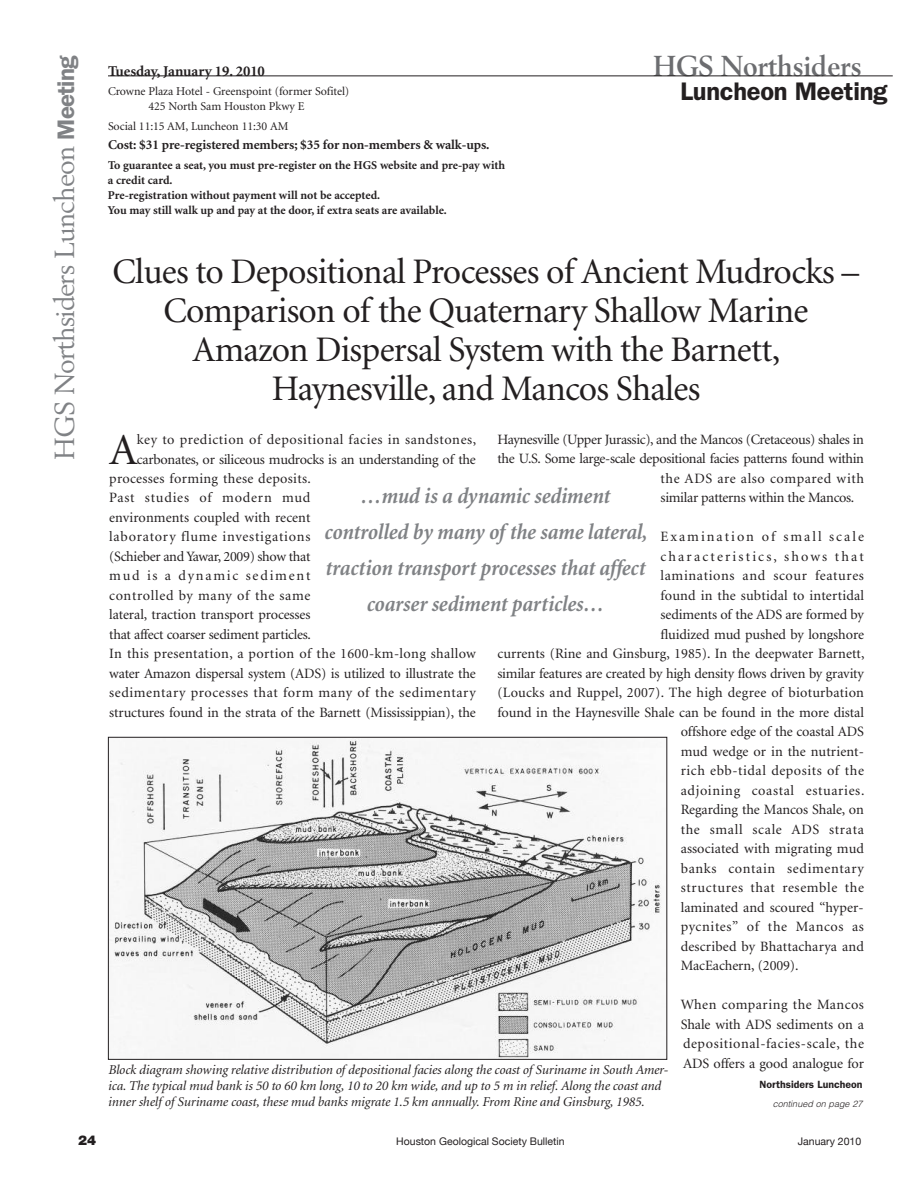
<style>
.page{position:relative;width:918px;height:1188px;background:#fff}
.page>*{position:absolute;margin:0;border:0;box-sizing:border-box;transform-origin:0 0}
.t1{font:44.25px "Minion";color:#231f20}
.t2{font:36px/39px "Minion";letter-spacing:-.02em;color:#231f20;text-align:center}
.t3{font:700 28.5px "Berling";color:#6c6d70;scale:.95 1}
.t4{font:27.3px "Berling";letter-spacing:-.03em;color:#808285}
.t5{font:600 25.5px "Franklin Gothic";letter-spacing:-.01em;color:#231f20}
.t6{font:italic 700 condensed 22.5px/36px "Minion";letter-spacing:-.01em;color:#808285;text-align:center}
.t7{font:700 15px "Minion";letter-spacing:-.005em;color:#231f20}
.t8{font:14.25px/19.5px "Minion";letter-spacing:.005em;color:#231f20;text-align:justify}
.t9{font:14.25px "Minion";letter-spacing:.045em;color:#231f20}
.t10{font:14.25px "Minion";letter-spacing:-.02em;color:#231f20}
.t11{font:14.25px "Minion";letter-spacing:.04em;color:#231f20}
.t12{font:14.25px "Minion";letter-spacing:-.025em;color:#231f20}
.t13{font:14.25px "Minion";letter-spacing:-.015em;color:#231f20}
.t14{font:14.25px "Minion";letter-spacing:.055em;color:#231f20}
.t15{font:14.25px "Minion";letter-spacing:.025em;color:#231f20}
.t16{font:14.25px "Minion";letter-spacing:.15em;color:#231f20}
.t17{font:14.25px "Minion";letter-spacing:.14em;color:#231f20}
.t18{font:14.25px "Minion";letter-spacing:.125em;color:#231f20}
.t19{font:italic 13.5px/16.2px "Minion";letter-spacing:-.005em;color:#231f20}
.t20{font:700 13.5px "Minion";letter-spacing:-.005em;color:#231f20}
.t21{font:900 13.5px "Helvetica Neue";color:#231f20}
.t22{font:700 12px/15px "Minion";color:#231f20}
.t23{font:12px/15px "Minion";letter-spacing:-.005em;color:#231f20;text-align:center}
.t24{font:10.5px "Helvetica Neue";color:#231f20}
.t25{font:600 10.5px "Franklin Gothic";color:#231f20}
.t26{font:italic 300 9px "Helvetica";letter-spacing:.005em;color:#231f20}
.s1{font-family:"Franklin Gothic";font-weight:600;font-size:24px}
</style>
<div class="page">
<hr style="left:108px;top:76px;width:785px;height:1px;background:#231f20">
<img style="left:110px;top:739px;width:552px;height:319px">
<h3 class="t4" style="left:53px;top:460px;width:406px;rotate:-90deg">HGS Northsiders Luncheon <span class="s1">Meeting</span></h3>
<p class="t7" style="left:108px;top:65px;width:159px">Tuesday, January 19. 2010</p>
<p class="t23" style="left:108px;top:85px;width:243px">Crowne Plaza Hotel - Greenspoint (former Sofitel)<br>425 North Sam Houston Pkwy E</p>
<p class="t23" style="left:108px;top:119px;width:182px">Social 11:15 AM, Luncheon 11:30 AM</p>
<p class="t20" style="left:108px;top:140px;width:383px">Cost: $31 pre-registered members; $35 for non-members &amp; walk-ups.</p>
<p class="t22" style="left:108px;top:158px;width:399px">To guarantee a seat, you must pre-register on the HGS website and pre-pay with a credit card.<br>Pre-registration without payment will not be accepted.<br>You may still walk up and pay at the door, if extra seats are available.</p>
<h3 class="t3" style="left:654px;top:54px;width:221px">HGS Northsiders</h3>
<h3 class="t5" style="left:680px;top:82px;width:209px">Luncheon Meeting</h3>
<h2 class="t2" style="left:113px;top:255px;width:748px">Clues to Depositional Processes of Ancient Mudrocks – Comparison of the Quaternary Shallow Marine Amazon Dispersal System with the Barnett, Haynesville, and Mancos Shales</h2>
<p class="t12" style="left:497px;top:434px;width:368px">Haynesville (Upper Jurassic), and the Mancos (Cretaceous) shales in</p>
<p class="t12" style="left:497px;top:453px;width:368px">the U.S. Some large-scale depositional facies patterns found within</p>
<p class="t11" style="left:661px;top:473px;width:205px">the ADS are also compared with</p>
<p class="t10" style="left:661px;top:492px;width:195px">similar patterns within the Mancos.</p>
<p class="t17" style="left:661px;top:531px;width:205px">Examination of small scale</p>
<p class="t16" style="left:661px;top:551px;width:205px">characteristics, shows that</p>
<p class="t9" style="left:661px;top:570px;width:205px">laminations and scour features</p>
<p class="t8" style="left:661px;top:587px;width:205px">found in the subtidal to intertidal</p>
<p class="t8" style="left:661px;top:606px;width:205px">sediments of the ADS are formed by</p>
<p class="t8" style="left:661px;top:626px;width:205px">fluidized mud pushed by longshore</p>
<p class="t8" style="left:497px;top:645px;width:368px">currents (Rine and Ginsburg, 1985). In the deepwater Barnett,</p>
<p class="t13" style="left:497px;top:668px;width:368px">similar features are created by high density flows driven by gravity</p>
<p class="t8" style="left:497px;top:684px;width:368px">(Loucks and Ruppel, 2007). The high degree of bioturbation</p>
<p class="t8" style="left:497px;top:704px;width:368px">found in the Haynesville Shale can be found in the more distal</p>
<p class="t8" style="left:681px;top:723px;width:185px">offshore edge of the coastal ADS</p>
<p class="t8" style="left:681px;top:743px;width:185px">mud wedge or in the nutrient-</p>
<p class="t11" style="left:681px;top:765px;width:185px">rich ebb-tidal deposits of the</p>
<p class="t9" style="left:681px;top:785px;width:185px">adjoining coastal estuaries.</p>
<p class="t8" style="left:681px;top:801px;width:185px">Regarding the Mancos Shale, on</p>
<p class="t9" style="left:681px;top:824px;width:185px">the small scale ADS strata</p>
<p class="t8" style="left:681px;top:840px;width:185px">associated with migrating mud</p>
<p class="t9" style="left:681px;top:863px;width:185px">banks contain sedimentary</p>
<p class="t9" style="left:681px;top:882px;width:185px">structures that resemble the</p>
<p class="t8" style="left:681px;top:899px;width:185px">laminated and scoured “hyper-</p>
<p class="t9" style="left:681px;top:921px;width:185px">pycnites” of the Mancos as</p>
<p class="t8" style="left:681px;top:938px;width:185px">described by Bhattacharya and</p>
<p class="t8" style="left:681px;top:957px;width:119px">MacEachern, (2009).</p>
<p class="t8" style="left:681px;top:996px;width:185px">When comparing the Mancos Shale with ADS sediments on a depositional-facies-scale, the ADS offers a good analogue for</p>
<h1 class="t1" style="left:109px;top:432px;width:30px">A</h1>
<p class="t11" style="left:137px;top:434px;width:341px">key to prediction of depositional facies in sandstones,</p>
<p class="t10" style="left:137px;top:453px;width:341px">carbonates, or siliceous mudrocks is an understanding of the</p>
<p class="t8" style="left:109px;top:470px;width:203px">processes forming these deposits.</p>
<p class="t14" style="left:109px;top:492px;width:203px">Past studies of modern mud</p>
<p class="t8" style="left:109px;top:509px;width:203px">environments coupled with recent</p>
<p class="t14" style="left:109px;top:531px;width:203px">laboratory flume investigations</p>
<p class="t10" style="left:109px;top:551px;width:203px">(Schieber and Yawar, 2009) show that</p>
<p class="t18" style="left:109px;top:570px;width:203px">mud is a dynamic sediment</p>
<p class="t9" style="left:109px;top:590px;width:203px">controlled by many of the same</p>
<p class="t8" style="left:109px;top:606px;width:203px">lateral, traction transport processes</p>
<p class="t10" style="left:109px;top:629px;width:203px">that affect coarser sediment particles.</p>
<p class="t15" style="left:109px;top:648px;width:368px">In this presentation, a portion of the 1600-km-long shallow</p>
<p class="t13" style="left:109px;top:668px;width:368px">water Amazon dispersal system (ADS) is utilized to illustrate the</p>
<p class="t11" style="left:109px;top:687px;width:368px">sedimentary processes that form many of the sedimentary</p>
<p class="t8" style="left:109px;top:704px;width:368px">structures found in the strata of the Barnett (Mississippian), the</p>
<h3 class="t6" style="left:325px;top:480px;width:324px">…mud is a dynamic sediment controlled by many of the same lateral, traction transport processes that affect coarser sediment particles…</h3>
<p class="t19" style="left:108px;top:1062px;width:562px">Block diagram showing relative distribution of depositional facies along the coast of Suriname in South Amer&shy;ica. The typical mud bank is 50 to 60 km long, 10 to 20 km wide, and up to 5 m in relief. Along the coast and inner shelf of Suriname coast, these mud banks migrate 1.5 km annually. From Rine and Ginsburg, 1985.</p>
<p class="t25" style="left:760px;top:1081px;width:104px">Northsiders Luncheon</p>
<p class="t26" style="left:773px;top:1099px;width:91px">continued on page 27</p>
<p class="t21" style="left:78px;top:1136px;width:19px">24</p>
<p class="t24" style="left:396px;top:1135px;width:170px">Houston Geological Society Bulletin</p>
<p class="t24" style="left:798px;top:1135px;width:65px">January 2010</p>
</div>
